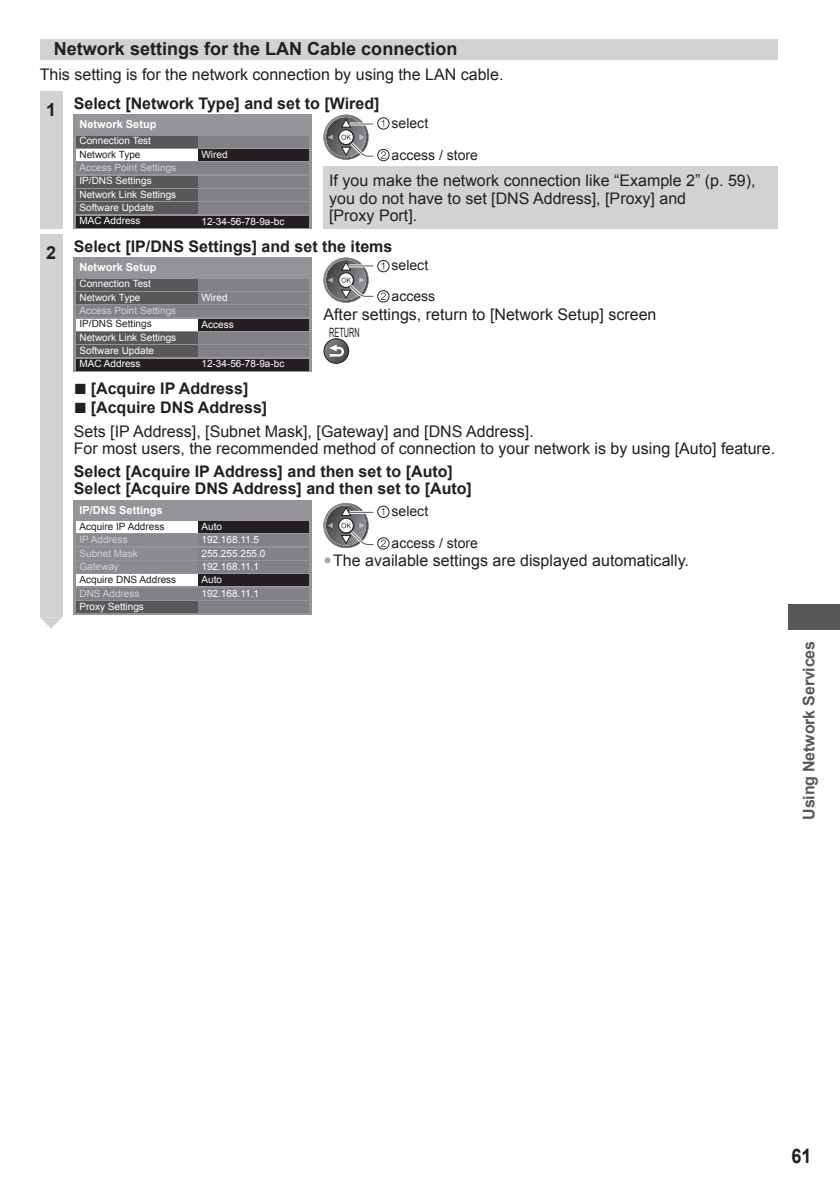
<style>
.page{position:relative;width:840px;height:1191px;background:#fff}
.page>*{position:absolute;margin:0;border:0;box-sizing:border-box;transform-origin:0 0}
.t1{font:700 20px "Arial";color:#231f20;scale:.9 1}
.t2{font:700 18px "Arial";color:#231f20}
.t3{font:16px/17.2px "Arial";color:#231f20}
.t4{font:700 16px/17.2px "Arial";color:#231f20}
.t5{font:700 16px "Arial";letter-spacing:-.01em;color:#57585a}
.t6{font:14px "Arial";color:#231f20}
.t7{font:12.8px "Arial";color:#231f20;scale:.57 1}
.t8{font:700 11px "Arial";color:#fff}
.t9{font:10px/13.4px "Arial";color:#fff}
.t10{font:10px/13.4px "Arial";color:#d1d2d4}
.t11{font:10px "Arial";color:#231f20}
.s1{font-weight:700;font-size:18px}
.s2{font-weight:700}
.s3{font-size:18px}
.s4{font-size:22px}
.s5{font-weight:700;font-size:22px}
.s6{font-size:24px;color:#a8a9ad}
</style>
<div class="page">
<div style="left:788px;top:604px;width:51px;height:25px;background:#57585a"></div>
<div style="left:40px;top:40px;width:737px;height:20px;background:#d1d2d4"></div>
<div style="left:40px;top:92px;width:22px;height:137px;background:#d1d2d4"></div>
<div style="left:323px;top:167px;width:454px;height:62px;background:#d1d2d4"></div>
<div style="left:74px;top:115px;width:238px;height:114px;background:#939598"></div>
<div style="left:77px;top:136px;width:121px;height:12px;background:#57585a"></div>
<div style="left:77px;top:149px;width:121px;height:12px;background:#fff"></div>
<div style="left:77px;top:162px;width:121px;height:12px;background:#808285"></div>
<div style="left:77px;top:176px;width:121px;height:11px;background:#57585a"></div>
<div style="left:77px;top:202px;width:121px;height:12px;background:#57585a"></div>
<div style="left:77px;top:216px;width:121px;height:11px;background:#231f20"></div>
<div style="left:198px;top:136px;width:111px;height:12px;background:#808285"></div>
<div style="left:198px;top:149px;width:111px;height:12px;background:#231f20"></div>
<div style="left:198px;top:162px;width:111px;height:12px;background:#808285"></div>
<div style="left:198px;top:176px;width:111px;height:11px;background:#808285"></div>
<div style="left:77px;top:189px;width:121px;height:12px;background:#57585a"></div>
<div style="left:198px;top:189px;width:111px;height:12px;background:#808285"></div>
<div style="left:198px;top:202px;width:111px;height:12px;background:#808285"></div>
<div style="left:198px;top:216px;width:111px;height:11px;background:#231f20"></div>
<div style="left:377px;top:149px;width:12px;height:12px;border:1px solid #231f20;border-radius:50%"></div>
<div style="left:377px;top:117px;width:12px;height:12px;border:1px solid #231f20;border-radius:50%"></div>
<svg style="left:323px;top:115px;width:62px;height:46px"></svg>
<div style="left:40px;top:235px;width:22px;height:382px;background:#d1d2d4"></div>
<div style="left:74px;top:258px;width:238px;height:114px;background:#939598"></div>
<div style="left:77px;top:278px;width:121px;height:12px;background:#57585a"></div>
<div style="left:77px;top:292px;width:121px;height:12px;background:#57585a"></div>
<div style="left:77px;top:305px;width:121px;height:12px;background:#808285"></div>
<div style="left:77px;top:318px;width:121px;height:12px;background:#fff"></div>
<div style="left:77px;top:332px;width:121px;height:12px;background:#57585a"></div>
<div style="left:77px;top:358px;width:121px;height:12px;background:#231f20"></div>
<div style="left:198px;top:278px;width:111px;height:12px;background:#808285"></div>
<div style="left:198px;top:292px;width:111px;height:12px;background:#808285"></div>
<div style="left:198px;top:305px;width:111px;height:12px;background:#808285"></div>
<div style="left:198px;top:318px;width:111px;height:12px;background:#231f20"></div>
<div style="left:198px;top:332px;width:111px;height:12px;background:#808285"></div>
<div style="left:77px;top:345px;width:121px;height:12px;background:#57585a"></div>
<div style="left:198px;top:345px;width:111px;height:12px;background:#808285"></div>
<div style="left:198px;top:358px;width:111px;height:12px;background:#231f20"></div>
<div style="left:377px;top:290px;width:12px;height:12px;border:1px solid #231f20;border-radius:50%"></div>
<div style="left:377px;top:260px;width:12px;height:12px;border:1px solid #231f20;border-radius:50%"></div>
<svg style="left:323px;top:258px;width:62px;height:45px"></svg>
<svg style="left:324px;top:339px;width:24px;height:24px"></svg>
<div style="left:323px;top:338px;width:26px;height:26px;border:1px solid #231f20;border-radius:50%"></div>
<svg style="left:329px;top:344px;width:15px;height:12px"></svg>
<div style="left:74px;top:500px;width:238px;height:114px;background:#939598"></div>
<div style="left:77px;top:521px;width:121px;height:12px;background:#fff"></div>
<div style="left:77px;top:534px;width:121px;height:12px;background:#898b8e"></div>
<div style="left:77px;top:548px;width:121px;height:12px;background:#898b8e"></div>
<div style="left:77px;top:561px;width:121px;height:12px;background:#898b8e"></div>
<div style="left:77px;top:574px;width:121px;height:12px;background:#fff"></div>
<div style="left:77px;top:588px;width:121px;height:12px;background:#808285"></div>
<div style="left:77px;top:601px;width:121px;height:12px;background:#57585a"></div>
<div style="left:198px;top:521px;width:111px;height:12px;background:#231f20"></div>
<div style="left:198px;top:534px;width:111px;height:12px;background:#808285"></div>
<div style="left:198px;top:548px;width:111px;height:12px;background:#808285"></div>
<div style="left:198px;top:561px;width:111px;height:12px;background:#808285"></div>
<div style="left:198px;top:574px;width:111px;height:12px;background:#231f20"></div>
<div style="left:198px;top:588px;width:111px;height:12px;background:#808285"></div>
<div style="left:198px;top:601px;width:111px;height:12px;background:#808285"></div>
<div style="left:377px;top:537px;width:12px;height:12px;border:1px solid #231f20;border-radius:50%"></div>
<div style="left:377px;top:506px;width:12px;height:12px;border:1px solid #231f20;border-radius:50%"></div>
<svg style="left:323px;top:503px;width:62px;height:46px"></svg>
<svg style="left:40px;top:617px;width:22px;height:11px"></svg>
<p class="t2" style="left:54px;top:39px;width:405px">Network settings for the LAN Cable connection</p>
<p class="t3" style="left:46px;top:60px;width:458px;line-height:28.6px;text-indent:-6px">This setting is for the network connection by using the LAN cable.<br><span class="s1">1</span> <span class="s2">Select [Network Type] and set to [Wired]</span></p>
<p class="t6" style="left:391px;top:115px;width:38px">select</p>
<p class="t8" style="left:79px;top:118px;width:79px">Network Setup</p>
<p class="t9" style="left:79px;top:134px;width:73px">Connection Test</p>
<p class="t11" style="left:79px;top:149px;width:62px">Network Type</p>
<p class="t10" style="left:79px;top:161px;width:98px">Access Point Settings</p>
<p class="t9" style="left:79px;top:174px;width:98px">IP/DNS Settings<br>Network Link Settings</p>
<p class="t9" style="left:79px;top:214px;width:63px">MAC Address</p>
<p class="t6" style="left:391px;top:147px;width:88px">access / store</p>
<p class="t9" style="left:201px;top:147px;width:28px">Wired</p>
<p class="t3" style="left:329px;top:172px;width:427px">If you make the network connection like “Example 2” (p. 59), you do not have to set [DNS Address], [Proxy] and<br>[Proxy Port].</p>
<p class="t4" style="left:46px;top:238px;width:347px"><span class="s3">2</span> Select [IP/DNS Settings] and set the items</p>
<p class="t9" style="left:79px;top:201px;width:76px">Software Update</p>
<p class="t9" style="left:201px;top:214px;width:84px">12-34-56-78-9a-bc</p>
<p class="t6" style="left:391px;top:258px;width:38px">select</p>
<p class="t3" style="left:323px;top:306px;width:334px">After settings, return to [Network Setup] screen</p>
<p class="t7" style="left:329px;top:325px;width:55px">RETURN</p>
<p class="t8" style="left:79px;top:261px;width:79px">Network Setup</p>
<p class="t9" style="left:79px;top:277px;width:73px">Connection Test<br>Network Type</p>
<p class="t10" style="left:79px;top:304px;width:98px">Access Point Settings</p>
<p class="t11" style="left:79px;top:318px;width:74px">IP/DNS Settings</p>
<p class="t9" style="left:79px;top:330px;width:98px">Network Link Settings<br>Software Update</p>
<p class="t9" style="left:201px;top:290px;width:28px">Wired</p>
<p class="t9" style="left:201px;top:318px;width:34px">Access</p>
<p class="t6" style="left:391px;top:288px;width:45px">access</p>
<p class="t9" style="left:79px;top:357px;width:63px">MAC Address</p>
<p class="t9" style="left:201px;top:357px;width:84px">12-34-56-78-9a-bc</p>
<p class="t4" style="left:74px;top:380px;width:176px"><span class="s4">■</span> [Acquire IP Address]</p>
<p class="t3" style="left:74px;top:395px;width:461px;line-height:24px"><span class="s5">■</span> <span class="s2">[Acquire DNS Address]<br></span>Sets [IP Address], [Subnet Mask], [Gateway] and [DNS Address].</p>
<p class="t3" style="left:74px;top:440px;width:702px">For most users, the recommended method of connection to your network is by using [Auto] feature.</p>
<p class="t4" style="left:74px;top:463px;width:399px">Select [Acquire IP Address] and then set to [Auto]<br>Select [Acquire DNS Address] and then set to [Auto]</p>
<p class="t11" style="left:79px;top:521px;width:86px">Acquire IP Address</p>
<p class="t9" style="left:201px;top:520px;width:65px">Auto<br>192.168.11.5<br>255.255.255.0<br>192.168.11.1</p>
<p class="t9" style="left:201px;top:586px;width:59px">192.168.11.1</p>
<p class="t8" style="left:79px;top:504px;width:85px">IP/DNS Settings</p>
<p class="t6" style="left:391px;top:503px;width:38px">select</p>
<p class="t3" style="left:323px;top:552px;width:367px"><span class="s6">•</span> The available settings are displayed automatically.</p>
<p class="t10" style="left:79px;top:533px;width:60px">IP Address<br>Subnet Mask<br>Gateway</p>
<p class="t11" style="left:79px;top:574px;width:98px">Acquire DNS Address</p>
<p class="t10" style="left:79px;top:586px;width:62px">DNS Address</p>
<p class="t9" style="left:79px;top:599px;width:66px">Proxy Settings</p>
<p class="t6" style="left:391px;top:535px;width:88px">access / store</p>
<p class="t9" style="left:201px;top:573px;width:22px">Auto</p>
<p class="t5" style="left:799px;top:820px;width:180px;rotate:-90deg">Using Network Services</p>
<p class="t1" style="left:791px;top:1144px;width:24px">61</p>
</div>
